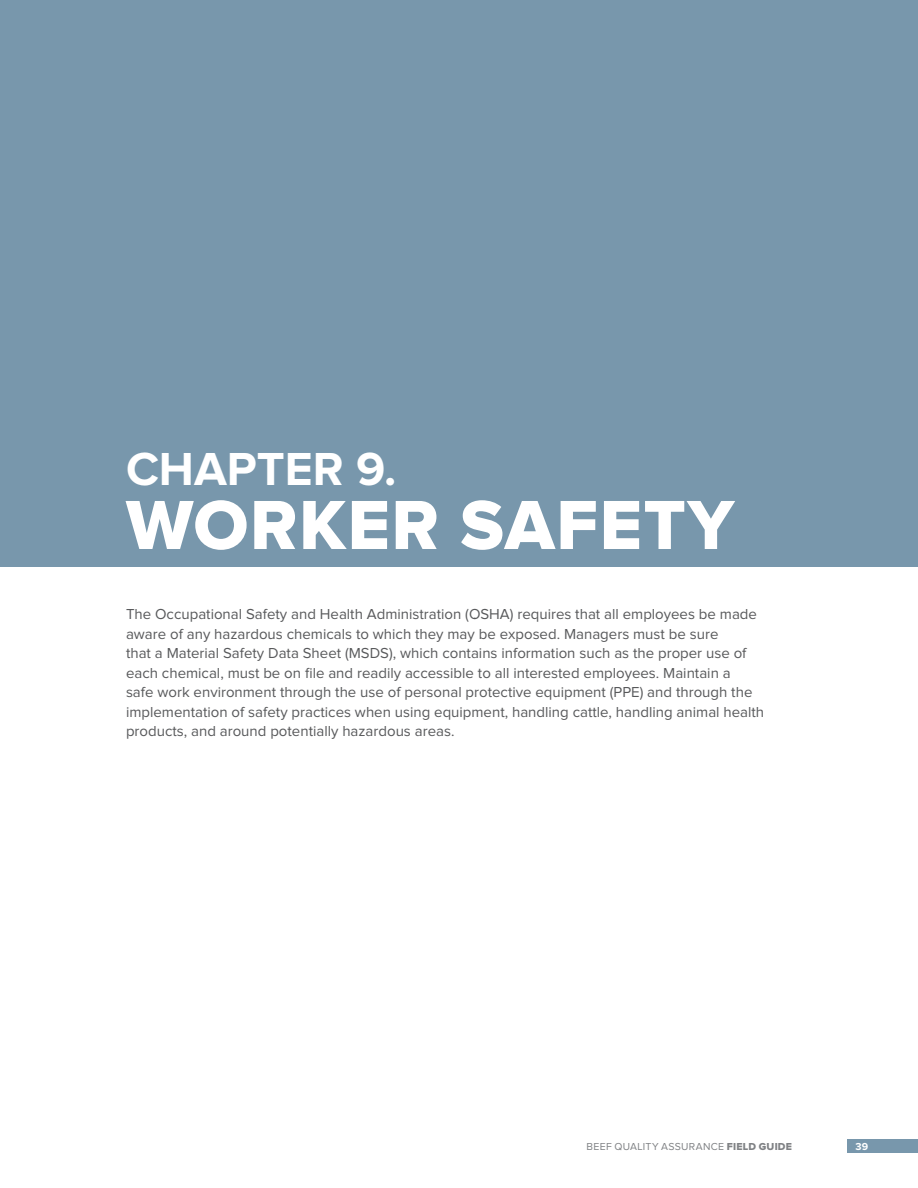
<style>
.page{position:relative;width:918px;height:1188px;background:#fff}
.page>*{position:absolute;margin:0;border:0;box-sizing:border-box;transform-origin:0 0}
.t1{font:72px "Proxima Nova Extrabld";letter-spacing:.02em;color:#fff}
.t2{font:700 48px "Proxima Nova";color:#fff}
.t3{font:15px/19.5px "Proxima Nova";color:#58595b}
.t4{font:10.5px "Proxima Nova";letter-spacing:.025em;color:#808285}
.t5{font:700 10.5px "Proxima Nova";color:#fff}
.s1{font-family:"Proxima Nova Extrabld"}
</style>
<div class="page">
<div style="left:848px;top:1139px;width:70px;height:14px;background:#7897ac"></div>
<div style="left:0;top:0;width:918px;height:567px;background:#7897ac"></div>
<h2 class="t2" style="left:126px;top:441px;width:272px">CHAPTER 9.</h2>
<h1 class="t1" style="left:126px;top:492px;width:610px">WORKER SAFETY</h1>
<p class="t3" style="left:126px;top:605px;width:633px">The Occupational Safety and Health Administration (OSHA) requires that all employees be made</p>
<p class="t3" style="left:126px;top:605px;width:640px;text-indent:347px">.<br>aware of any hazardous chemicals to which they may be exposed. Managers must be sure<br>that a Material Safety Data Sheet (MSDS), which contains information such as the proper use of each chemical, must be on file and readily accessible to all interested employees. Maintain a<br>safe work environment through the use of personal protective equipment (PPE) and through the implementation of safety practices when using equipment, handling cattle, handling animal health products, and around potentially hazardous areas.</p>
<p class="t4" style="left:587px;top:1141px;width:207px">BEEF QUALITY ASSURANCE <span class="s1">FIELD GUIDE</span></p>
<p class="t5" style="left:855px;top:1140px;width:14px">39</p>
</div>
